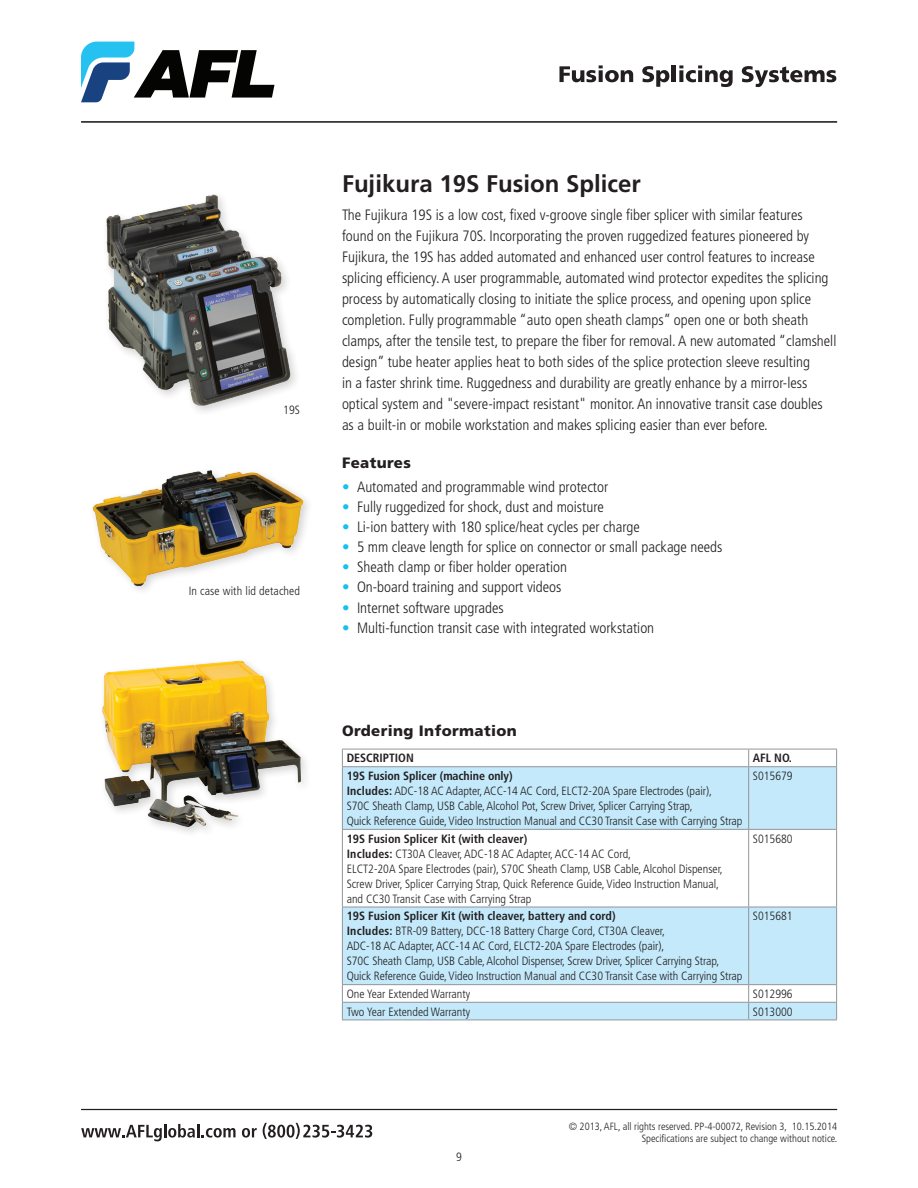
<style>
.page{position:relative;width:918px;height:1188px;background:#fff}
.page>*{position:absolute;margin:0;border:0;box-sizing:border-box;transform-origin:0 0}
.t1{font:700 24px "Frutiger LT Std";color:#231f20}
.t2{font:300 condensed 15px/21px "Frutiger LT Std";color:#231f20}
.t3{font:900 15px "Frutiger LT Std";letter-spacing:.025em;color:#231f20}
.t4{font:300 condensed 12px/15px "Frutiger LT Std";letter-spacing:-.005em;color:#231f20}
.t5{font:700 condensed 12px "Frutiger LT Std";color:#231f20}
.t6{font:300 condensed 10.5px/12px "Frutiger LT Std";color:#231f20;text-align:right}
.s1{color:#15c0f2}
.s2{font-weight:700}
</style>
<div class="page">
<svg style="left:81px;top:42px;width:193px;height:60px"></svg>
<svg style="left:559px;top:65px;width:74px;height:17px"></svg>
<svg style="left:642px;top:66px;width:27px;height:21px"></svg>
<hr style="left:672px;top:65px;width:4px;height:17px;background:#231f20">
<svg style="left:679px;top:65px;width:54px;height:22px"></svg>
<svg style="left:742px;top:66px;width:94px;height:21px"></svg>
<svg style="left:81px;top:1124px;width:155px;height:17px"></svg>
<svg style="left:242px;top:1128px;width:15px;height:10px"></svg>
<svg style="left:263px;top:1123px;width:109px;height:16px"></svg>
<hr style="left:81px;top:121px;width:756px;height:1px;background:#231f20">
<hr style="left:81px;top:1109px;width:756px;height:1px;background:#231f20">
<svg style="left:343px;top:767px;width:493px;height:253px;fill:#c3e9fa"></svg>
<hr style="left:342px;top:749px;width:407px;height:1px;background:#939598">
<svg style="left:342px;top:749px;width:1px;height:17px"></svg>
<hr style="left:749px;top:749px;width:88px;height:1px;background:#939598">
<svg style="left:748px;top:749px;width:1px;height:17px"></svg>
<svg style="left:836px;top:749px;width:1px;height:17px"></svg>
<hr style="left:342px;top:766px;width:407px;height:1px;background:#939598">
<hr style="left:342px;top:767px;width:1px;height:62px;background:#939598">
<hr style="left:749px;top:766px;width:88px;height:1px;background:#939598">
<hr style="left:748px;top:767px;width:1px;height:62px;background:#939598">
<hr style="left:836px;top:767px;width:1px;height:62px;background:#939598">
<hr style="left:342px;top:829px;width:407px;height:1px;background:#939598">
<hr style="left:342px;top:830px;width:1px;height:77px;background:#939598">
<hr style="left:749px;top:829px;width:88px;height:1px;background:#939598">
<hr style="left:748px;top:830px;width:1px;height:77px;background:#939598">
<hr style="left:836px;top:830px;width:1px;height:77px;background:#939598">
<hr style="left:342px;top:907px;width:407px;height:1px;background:#939598">
<hr style="left:342px;top:907px;width:1px;height:77px;background:#939598">
<hr style="left:749px;top:907px;width:88px;height:1px;background:#939598">
<hr style="left:748px;top:907px;width:1px;height:77px;background:#939598">
<hr style="left:836px;top:907px;width:1px;height:77px;background:#939598">
<hr style="left:342px;top:984px;width:407px;height:1px;background:#939598">
<hr style="left:749px;top:984px;width:88px;height:1px;background:#939598">
<hr style="left:342px;top:1002px;width:407px;height:1px;background:#939598">
<svg style="left:342px;top:985px;width:1px;height:35px"></svg>
<hr style="left:749px;top:1002px;width:88px;height:1px;background:#939598">
<svg style="left:748px;top:985px;width:1px;height:35px"></svg>
<svg style="left:836px;top:985px;width:1px;height:35px"></svg>
<hr style="left:342px;top:1020px;width:407px;height:1px;background:#939598">
<hr style="left:749px;top:1020px;width:88px;height:1px;background:#939598">
<img style="left:106px;top:194px;width:190px;height:218px">
<img style="left:92px;top:470px;width:216px;height:121px">
<img style="left:102px;top:660px;width:204px;height:173px">
<p class="t4" style="left:283px;top:402px;width:18px">19S</p>
<p class="t4" style="left:189px;top:584px;width:113px">In case with lid detached</p>
<h1 class="t1" style="left:342px;top:170px;width:300px">Fujikura 19S Fusion Splicer</h1>
<p class="t2" style="left:342px;top:204px;width:496px">The Fujikura 19S is a low cost, fixed v-groove single fiber splicer with similar features found on the Fujikura 70S. Incorporating the proven ruggedized features pioneered by Fujikura, the 19S has added automated and enhanced user control features to increase splicing efficiency. A user programmable, automated wind protector expedites the splicing process by automatically closing to initiate the splice process, and opening upon splice completion. Fully programmable “auto open sheath clamps” open one or both sheath clamps, after the tensile test, to prepare the fiber for removal. A new automated “clamshell design” tube heater applies heat to both sides of the splice protection sleeve resulting<br>in a faster shrink time. Ruggedness and durability are greatly enhance by a mirror-less optical system and "severe-impact resistant" monitor. An innovative transit case doubles as a built-in or mobile workstation and makes splicing easier than ever before.</p>
<p class="t3" style="left:342px;top:453px;width:71px">Features</p>
<p class="t2" style="left:342px;top:476px;width:268px"><span class="s1">•</span> Automated and programmable wind protector</p>
<p class="t2" style="left:342px;top:496px;width:263px"><span class="s1">•</span> Fully ruggedized for shock, dust and moisture</p>
<p class="t2" style="left:342px;top:516px;width:299px"><span class="s1">•</span> Li-ion battery with 180 splice/heat cycles per charge</p>
<p class="t2" style="left:342px;top:537px;width:382px"><span class="s1">•</span> 5 mm cleave length for splice on connector or small package needs</p>
<p class="t2" style="left:342px;top:557px;width:227px"><span class="s1">•</span> Sheath clamp or fiber holder operation</p>
<p class="t2" style="left:342px;top:577px;width:221px"><span class="s1">•</span> On-board training and support videos</p>
<p class="t2" style="left:342px;top:597px;width:163px"><span class="s1">•</span> Internet software upgrades</p>
<p class="t2" style="left:342px;top:617px;width:314px"><span class="s1">•</span> Multi-function transit case with integrated workstation</p>
<p class="t3" style="left:342px;top:722px;width:176px">Ordering Information</p>
<p class="t5" style="left:347px;top:751px;width:69px">DESCRIPTION</p>
<p class="t5" style="left:753px;top:751px;width:41px">AFL NO.</p>
<p class="t4" style="left:347px;top:769px;width:397px"><span class="s2">19S Fusion Splicer (machine only)<br>Includes:</span> ADC-18 AC Adapter, ACC-14 AC Cord, ELCT2-20A Spare Electrodes (pair),<br>S70C Sheath Clamp, USB Cable, Alcohol Pot, Screw Driver, Splicer Carrying Strap,<br>Quick Reference Guide, Video Instruction Manual and CC30 Transit Case with Carrying Strap</p>
<p class="t4" style="left:753px;top:769px;width:41px">S015679</p>
<p class="t4" style="left:347px;top:831px;width:378px"><span class="s2">19S Fusion Splicer Kit (with cleaver)<br>Includes:</span> CT30A Cleaver, ADC-18 AC Adapter, ACC-14 AC Cord,<br>ELCT2-20A Spare Electrodes (pair), S70C Sheath Clamp, USB Cable, Alcohol Dispenser, Screw Driver, Splicer Carrying Strap, Quick Reference Guide, Video Instruction Manual, and CC30 Transit Case with Carrying Strap</p>
<p class="t4" style="left:753px;top:831px;width:41px">S015680</p>
<p class="t4" style="left:347px;top:909px;width:397px"><span class="s2">19S Fusion Splicer Kit (with cleaver, battery and cord)<br>Includes:</span> BTR-09 Battery, DCC-18 Battery Charge Cord, CT30A Cleaver,<br>ADC-18 AC Adapter, ACC-14 AC Cord, ELCT2-20A Spare Electrodes (pair),<br>S70C Sheath Clamp, USB Cable, Alcohol Dispenser, Screw Driver, Splicer Carrying Strap, Quick Reference Guide, Video Instruction Manual and CC30 Transit Case with Carrying Strap</p>
<p class="t4" style="left:753px;top:909px;width:41px">S015681</p>
<p class="t4" style="left:347px;top:986px;width:125px">One Year Extended Warranty</p>
<p class="t4" style="left:753px;top:986px;width:41px">S012996</p>
<p class="t4" style="left:347px;top:1004px;width:125px">Two Year Extended Warranty</p>
<p class="t4" style="left:753px;top:1004px;width:41px">S013000</p>
<p class="t4" style="left:456px;top:1150px;width:7px">9</p>
<p class="t6" style="left:569px;top:1121px;width:270px">© 2013, AFL, all rights reserved. PP-4-00072, Revision 3, 10.15.2014<br>Specifications are subject to change without notice.</p>
</div>
